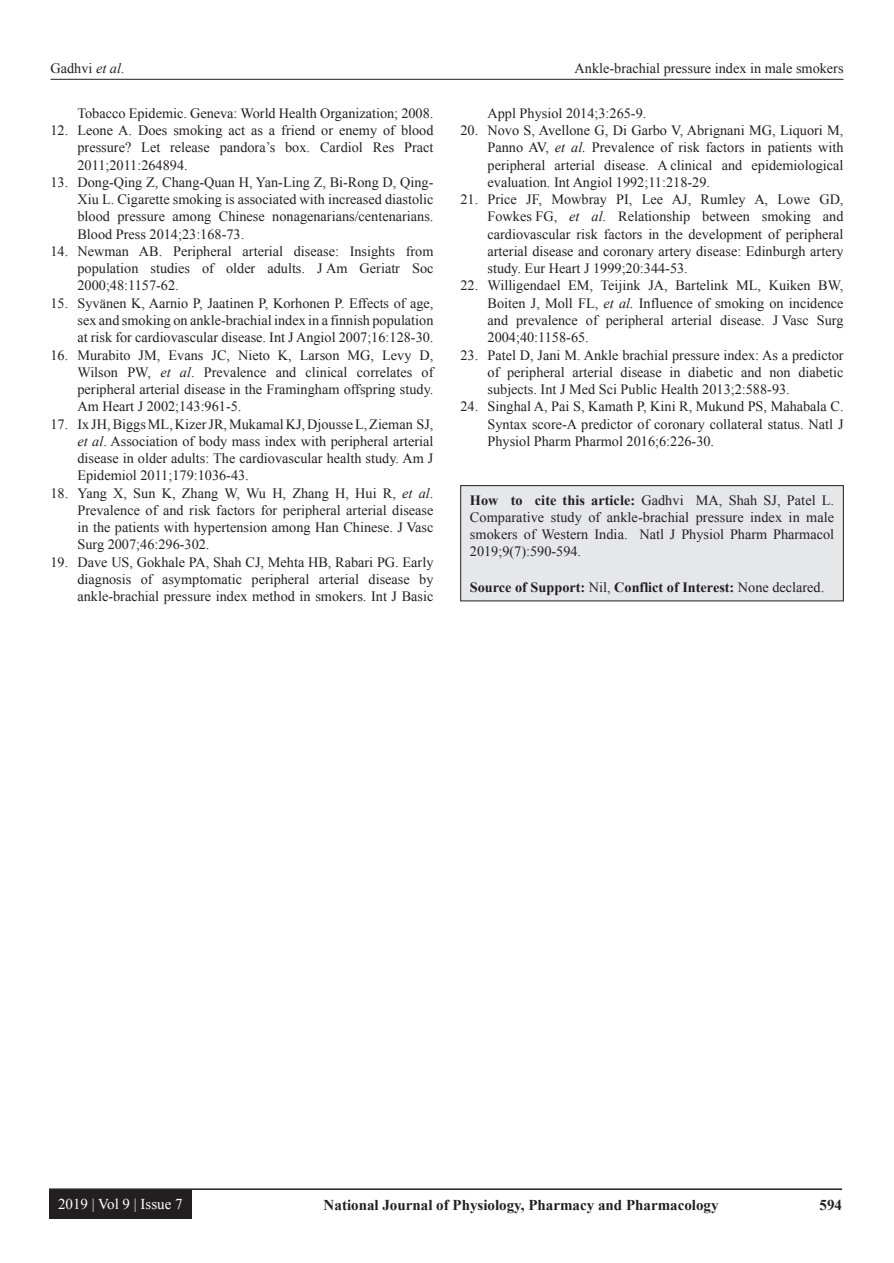
<style>
.page{position:relative;width:894px;height:1263px;background:#fff}
.page>*{position:absolute;margin:0;border:0;box-sizing:border-box;transform-origin:0 0}
.t1{font:700 15px "Times New Roman";color:#231f20}
.t2{font:15px "Times New Roman";color:#fff}
.REF{font:14.25px/17.2px "Times New Roman";color:#231f20;text-align:justify}
.HTC{font:14.25px/17.2px "Times New Roman";color:#231f20;text-align:justify}
.HTC-2{font:700 14.25px "Times New Roman";color:#231f20}
.s1{font-style:italic}
.s2{font-weight:700}
.s3{font-weight:400}
</style>
<div class="page">
<hr style="left:50px;top:79px;width:793px;height:1px;background:#231f20">
<hr style="left:49px;top:1188px;width:792px;height:1px;background:#231f20">
<div style="left:49px;top:1189px;width:143px;height:29px;background:#231f20"></div>
<div style="left:460px;top:485px;width:383px;height:116px;background:#e6e7e9"></div>
<div style="left:460px;top:485px;width:383px;height:116px;border:1px solid #231f20"></div>
<p class="REF" style="left:50px;top:59px;width:76px">Gadhvi <span class="s1">et al</span>.</p>
<p class="REF" style="left:574px;top:59px;width:270px">Ankle-brachial pressure index in male smokers</p>
<p class="REF" style="left:77px;top:104px;width:357px">Tobacco Epidemic. Geneva: World Health Organization; 2008.</p>
<p class="REF" style="left:77px;top:121px;width:357px;text-indent:-27px">12. Leone A. Does smoking act as a friend or enemy of blood pressure? Let release pandora’s box. Cardiol Res Pract 2011;2011:264894.</p>
<p class="REF" style="left:77px;top:173px;width:357px;text-indent:-27px">13. Dong-Qing Z, Chang-Quan H, Yan-Ling Z, Bi-Rong D, Qing-Xiu L. Cigarette smoking is associated with increased diastolic blood pressure among Chinese nonagenarians/centenarians.<br>Blood Press 2014;23:168-73.</p>
<p class="REF" style="left:77px;top:242px;width:357px;text-indent:-27px">14. Newman AB. Peripheral arterial disease: Insights from population studies of older adults. J Am Geriatr Soc 2000;48:1157-62.</p>
<p class="REF" style="left:77px;top:294px;width:357px;text-indent:-27px">15. Syvänen K, Aarnio P, Jaatinen P, Korhonen P. Effects of age, sex and smoking on ankle-brachial index in a finnish population at risk for cardiovascular disease. Int J Angiol 2007;16:128-30.</p>
<p class="REF" style="left:77px;top:346px;width:357px;text-indent:-27px">16. Murabito JM, Evans JC, Nieto K, Larson MG, Levy D, Wilson PW, <span class="s1">et al</span>. Prevalence and clinical correlates of peripheral arterial disease in the Framingham offspring study.<br>Am Heart J 2002;143:961-5.</p>
<p class="REF" style="left:77px;top:415px;width:357px;text-indent:-27px">17. Ix JH, Biggs ML, Kizer JR, Mukamal KJ, Djousse L, Zieman SJ, <span class="s1">et al</span>. Association of body mass index with peripheral arterial disease in older adults: The cardiovascular health study. Am J Epidemiol 2011;179:1036-43.</p>
<p class="REF" style="left:77px;top:484px;width:357px;text-indent:-27px">18. Yang X, Sun K, Zhang W, Wu H, Zhang H, Hui R, <span class="s1">et al</span>.<br>Prevalence of and risk factors for peripheral arterial disease in the patients with hypertension among Han Chinese. J Vasc Surg 2007;46:296-302.</p>
<p class="REF" style="left:77px;top:553px;width:357px;text-indent:-27px">19. Dave US, Gokhale PA, Shah CJ, Mehta HB, Rabari PG. Early diagnosis of asymptomatic peripheral arterial disease by ankle-brachial pressure index method in smokers. Int J Basic</p>
<p class="REF" style="left:487px;top:104px;width:160px">Appl Physiol 2014;3:265-9.</p>
<p class="REF" style="left:487px;top:121px;width:357px;text-indent:-27px">20. Novo S, Avellone G, Di Garbo V, Abrignani MG, Liquori M, Panno AV, <span class="s1">et al.</span> Prevalence of risk factors in patients with peripheral arterial disease. A clinical and epidemiological evaluation. Int Angiol 1992;11:218-29.</p>
<p class="REF" style="left:487px;top:190px;width:357px;text-indent:-27px">21. Price JF, Mowbray PI, Lee AJ, Rumley A, Lowe GD, Fowkes FG, <span class="s1">et al</span>. Relationship between smoking and cardiovascular risk factors in the development of peripheral arterial disease and coronary artery disease: Edinburgh artery study. Eur Heart J 1999;20:344-53.</p>
<p class="REF" style="left:487px;top:277px;width:357px;text-indent:-27px">22. Willigendael EM, Teijink JA, Bartelink ML, Kuiken BW, Boiten J, Moll FL, <span class="s1">et al.</span> Influence of smoking on incidence and prevalence of peripheral arterial disease. J Vasc Surg 2004;40:1158-65.</p>
<p class="REF" style="left:487px;top:346px;width:357px;text-indent:-27px">23. Patel D, Jani M. Ankle brachial pressure index: As a predictor of peripheral arterial disease in diabetic and non diabetic subjects. Int J Med Sci Public Health 2013;2:588-93.</p>
<p class="REF" style="left:487px;top:397px;width:357px;text-indent:-27px">24. Singhal A, Pai S, Kamath P, Kini R, Mukund PS, Mahabala C.<br>Syntax score-A predictor of coronary collateral status. Natl J Physiol Pharm Pharmol 2016;6:226-30.</p>
<p class="HTC" style="left:469px;top:491px;width:365px"><span class="s2">How to cite this article:</span> Gadhvi MA, Shah SJ, Patel L.<br>Comparative study of ankle-brachial pressure index in male smokers of Western India. Natl J Physiol Pharm Pharmacol 2019;9(7):590-594.</p>
<p class="HTC-2" style="left:469px;top:576px;width:356px">Source of Support: <span class="s3">Nil,</span> Conflict of Interest: <span class="s3">None declared.</span></p>
<p class="t2" style="left:58px;top:1193px;width:126px">2019 | Vol 9 | Issue 7</p>
<p class="t1" style="left:323px;top:1194px;width:396px">National Journal of Physiology, Pharmacy and Pharmacology</p>
<p class="t1" style="left:819px;top:1194px;width:24px">594</p>
</div>
